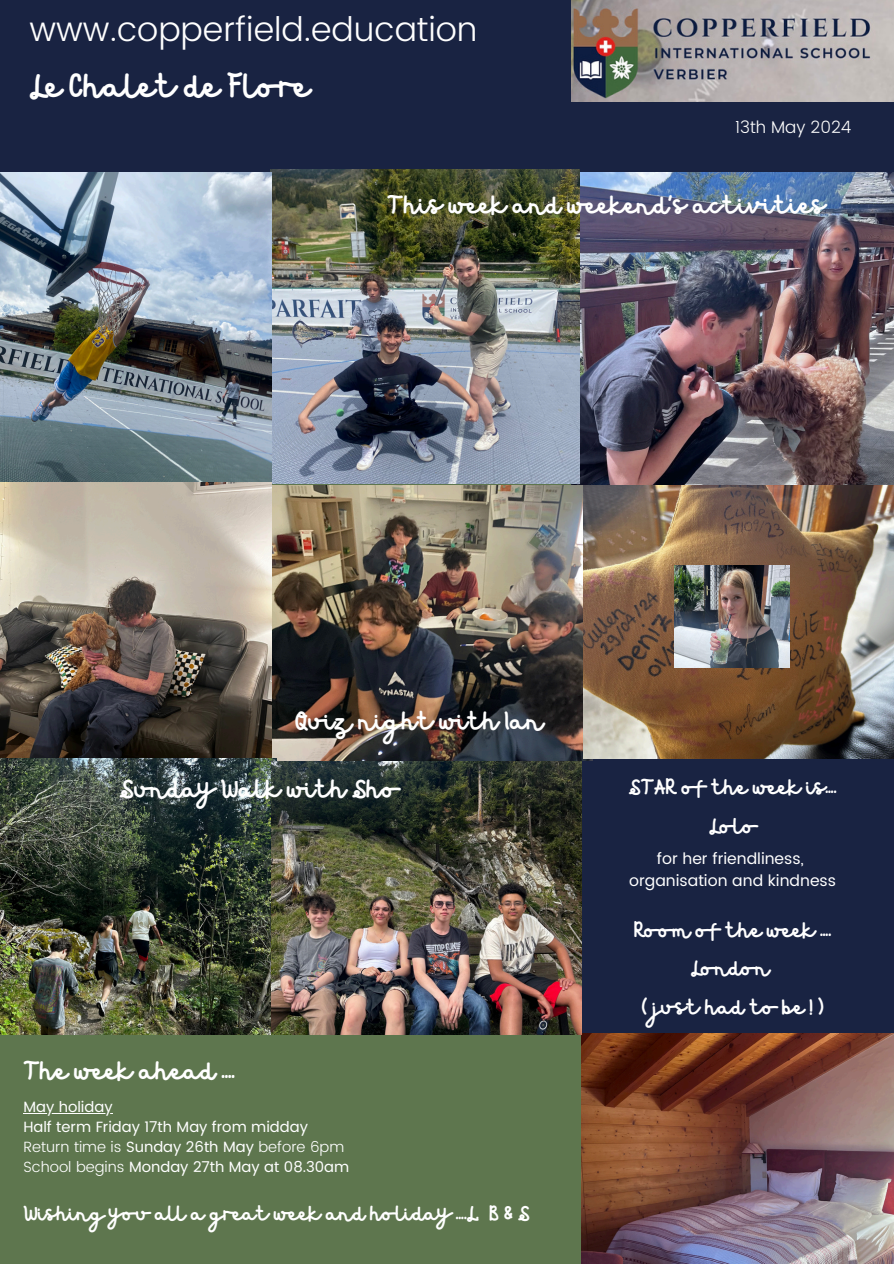
<style>
.page{position:relative;width:894px;height:1264px;background:#fff}
.page>*{position:absolute;margin:0;border:0;box-sizing:border-box;transform-origin:0 0}
.t1{font:42.75px "Hibernate Two";color:#fff}
.t2{font:300 33.75px "Poppins";color:#fff}
.t3{font:33.3px "Hibernate Two";color:#fff}
.t4{font:32.85px "Hibernate Two";color:#fff}
.t5{font:27.45px/38.4px "Hibernate Two";color:#fff;text-align:center}
.t6{font:26.7px "Hibernate Two";color:#fff}
.t7{font:300 16.95px "Poppins";color:#fff}
.t8{font:15.75px/21.9px "Poppins";color:#fff;text-align:center}
.t9{font:14.85px/20.1px "Poppins";color:#fff}
.s1{font-weight:300}
</style>
<div class="page">
<div style="left:0;top:0;width:893px;height:1263px;background:#192342"></div>
<div style="left:0;top:484px;width:580px;height:779px;background:#5e764e"></div>
<img style="left:571px;top:0;width:322px;height:101px">
<hr style="left:23px;top:1112px;width:90px;height:1px;background:#fff">
<img style="left:571px;top:173px;width:322px;height:311px">
<img style="left:581px;top:1033px;width:312px;height:230px">
<img style="left:270px;top:485px;width:322px;height:275px">
<img style="left:270px;top:169px;width:309px;height:314px">
<img style="left:0;top:173px;width:271px;height:585px">
<img style="left:0;top:759px;width:277px;height:275px">
<img style="left:272px;top:761px;width:309px;height:273px">
<img style="left:583px;top:485px;width:310px;height:273px">
<img style="left:674px;top:565px;width:115px;height:102px">
<p class="t2" style="left:30px;top:9px;width:449px">www.copperfield.education</p>
<h2 class="t1" style="left:30px;top:64px;width:281px">Le Chalet de Flore</h2>
<h4 class="t7" style="left:735px;top:117px;width:118px">13th May 2024</h4>
<h2 class="t4" style="left:387px;top:188px;width:439px">This week and weekend’s activities</h2>
<p class="t4" style="left:295px;top:704px;width:249px">Quiz night with Ian</p>
<h3 class="t4" style="left:119px;top:772px;width:280px">Sunday Walk with Sho</h3>
<h3 class="t3" style="left:23px;top:1054px;width:213px">The week ahead .</h3>
<p class="t9" style="left:23px;top:1096px;width:327px">May holiday<br>Half term Friday 17th May from midday<br><span class="s1">Return time is</span> Sunday 26th May <span class="s1">before 6pm<br>School begins</span> Monday 27th May at 08.30am</p>
<h3 class="t6" style="left:23px;top:1199px;width:507px">Wishing you all a great week and holiday .L. B &amp; S</h3>
<h1 class="t5" style="left:628px;top:771px;width:209px">STAR of the week is .<br>Lolo</h1>
<h1 class="t8" style="left:629px;top:847px;width:208px">for her friendliness, organisation and kindness</h1>
<h4 class="t5" style="left:634px;top:914px;width:198px">Room of the week .<br>London<br>( just had to be ! )</h4>
</div>
